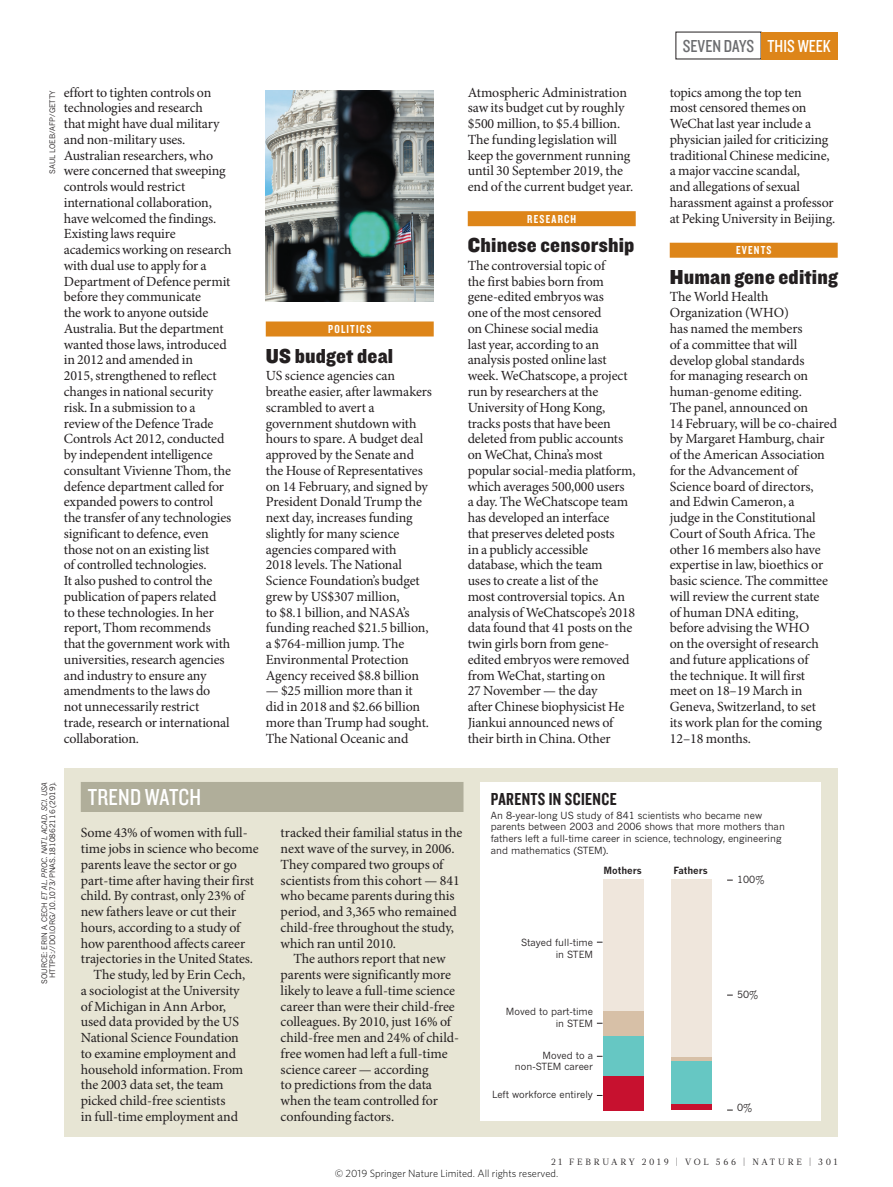
<style>
.page{position:relative;width:893px;height:1187px;background:#fff}
.page>*{position:absolute;margin:0;border:0;box-sizing:border-box;transform-origin:0 0}
.t1{font:24px "Knockout 29 Junior Ltweight";letter-spacing:.01em;color:#fff}
.t2{font:21px "Knockout 71 Full Middlewt";letter-spacing:.01em;color:#231f20}
.t3{font:18px "Knockout 29 Junior Ltweight";color:#6c6d70}
.t4{font:18px "Knockout 49 Liteweight";letter-spacing:.02em;color:#231f20}
.t5{font:13.95px/15.8px "Minion Pro";letter-spacing:-.01em;color:#231f20}
.t6{font:12px "Knockout 49 Liteweight";letter-spacing:.1em;color:#fff}
.t7{font:300 10.5px "Whitney";color:#000}
.t8{font:9.75px/11.7px "News Gothic MTOT";color:#231f20;text-align:right}
.t9{font:700 9.75px "News Gothic MTOT";color:#231f20}
.t10{font:9px "Glosa Math";letter-spacing:.3em;color:#231f20}
.t11{font:7.5px/8.2px "News Gothic MTOT";color:#231f20;text-align:right}
.s1{color:#fff}
.s2{font-style:italic}
</style>
<div class="page">
<div style="left:64px;top:768px;width:774px;height:368px;background:#e7e5d4"></div>
<div style="left:81px;top:782px;width:382px;height:30px;background:#b0ae9a"></div>
<div style="left:480px;top:782px;width:341px;height:338px;background:#fff"></div>
<div style="left:602px;top:879px;width:41px;height:131px;background:#efe6dc"></div>
<div style="left:671px;top:879px;width:41px;height:177px;background:#efe6dc"></div>
<div style="left:671px;top:1060px;width:41px;height:41px;background:#66c7c3"></div>
<div style="left:602px;top:1035px;width:41px;height:28px;background:#66c7c3"></div>
<svg style="left:671px;top:1056px;width:41px;height:4px"></svg>
<div style="left:602px;top:1010px;width:41px;height:25px;background:#d7c0a7"></div>
<div style="left:671px;top:1103px;width:41px;height:6px;background:#c7112f"></div>
<div style="left:602px;top:1075px;width:41px;height:34px;background:#c7112f"></div>
<div style="left:602px;top:1063px;width:41px;height:12px;background:#66c7c3"></div>
<hr style="left:671px;top:1101px;width:41px;height:1px;background:#66c7c3">
<img style="left:266px;top:90px;width:168px;height:211px">
<div style="left:266px;top:321px;width:168px;height:15px;background:#dd8519"></div>
<div style="left:670px;top:243px;width:168px;height:15px;background:#dd8519"></div>
<div style="left:468px;top:211px;width:168px;height:15px;background:#dd8519"></div>
<div style="left:761px;top:32px;width:77px;height:27px;background:#dd8519"></div>
<p class="t11" style="left:48px;top:174px;width:85px;rotate:-90deg">SAUL LOEB/AFP/GETTY</p>
<p class="t5" style="left:64px;top:85px;width:169px">effort to tighten controls on technologies and research<br>that might have dual military and non-military uses.<br>Australian researchers, who were concerned that sweeping controls would restrict international collaboration, have welcomed the findings.<br>Existing laws require academics working on research with dual use to apply for a<br>Department of Defence permit before they communicate<br>the work to anyone outside<br>Australia. But the department wanted those laws, introduced in 2012 and amended in<br>2015, strengthened to reflect changes in national security risk. In a submission to a review of the Defence Trade<br>Controls Act 2012, conducted by independent intelligence consultant Vivienne Thom, the defence department called for expanded powers to control the transfer of any technologies significant to defence, even those not on an existing list<br>of controlled technologies.<br>It also pushed to control the publication of papers related<br>to these technologies. In her report, Thom recommends that the government work with universities, research agencies and industry to ensure any amendments to the laws do not unnecessarily restrict trade, research or international collaboration.</p>
<p class="t6" style="left:328px;top:321px;width:45px">POLITICS</p>
<h2 class="t2" style="left:266px;top:341px;width:129px">US budget deal</h2>
<p class="t5" style="left:266px;top:368px;width:168px">US science agencies can breathe easier, after lawmakers scrambled to avert a government shutdown with hours to spare. A budget deal approved by the Senate and the House of Representatives on 14 February, and signed by<br>President Donald Trump the next day, increases funding slightly for many science agencies compared with<br>2018 levels. The National<br>Science Foundation’s budget grew by US$307 million,<br>to $8.1 billion, and NASA’s funding reached $21.5 billion, a $764-million jump. The<br>Environmental Protection<br>Agency received $8.8 billion</p>
<p class="t5" style="left:266px;top:683px;width:165px">— $25 million more than it did in 2018 and $2.66 billion more than Trump had sought.<br>The National Oceanic and</p>
<p class="t3" style="left:683px;top:34px;width:150px">SEVEN DAYS <span class="s1">THIS WEEK</span></p>
<p class="t5" style="left:468px;top:85px;width:167px">Atmospheric Administration saw its budget cut by roughly $500 million, to $5.4 billion.<br>The funding legislation will keep the government running until 30 September 2019, the end of the current budget year.</p>
<p class="t5" style="left:670px;top:85px;width:165px">topics among the top ten<br>most censored themes on<br>WeChat last year include a physician jailed for criticizing traditional Chinese medicine, a major vaccine scandal,<br>and allegations of sexual harassment against a professor</p>
<p class="t6" style="left:527px;top:211px;width:50px">RESEARCH</p>
<p class="t5" style="left:670px;top:211px;width:167px">at Peking University in Beijing.</p>
<h2 class="t2" style="left:468px;top:231px;width:168px">Chinese censorship</h2>
<p class="t5" style="left:468px;top:258px;width:169px">The controversial topic of<br>the first babies born from gene-edited embryos was<br>one of the most censored<br>on Chinese social media<br>last year, according to an analysis posted online last week. WeChatscope, a project run by researchers at the<br>University of Hong Kong, tracks posts that have been deleted from public accounts on WeChat, China’s most popular social-media platform, which averages 500,000 users<br>a day. The WeChatscope team has developed an interface<br>that preserves deleted posts<br>in a publicly accessible database, which the team<br>uses to create a list of the<br>most controversial topics. An analysis of WeChatscope’s 2018 data found that 41 posts on the twin girls born from gene&shy;edited embryos were removed from WeChat, starting on<br>27 November — the day<br>after Chinese biophysicist He<br>Jiankui announced news of their birth in China. Other</p>
<p class="t6" style="left:736px;top:242px;width:37px">EVENTS</p>
<h2 class="t2" style="left:670px;top:263px;width:169px">Human gene editing</h2>
<p class="t5" style="left:670px;top:290px;width:169px">The World Health<br>Organization (WHO)<br>has named the members<br>of a committee that will develop global standards<br>for managing research on human-genome editing.<br>The panel, announced on<br>14 February, will be co-chaired by Margaret Hamburg, chair of the American Association for the Advancement of<br>Science board of directors, and Edwin Cameron, a<br>judge in the Constitutional<br>Court of South Africa. The other 16 members also have expertise in law, bioethics or basic science. The committee will review the current state<br>of human DNA editing,<br>before advising the WHO<br>on the oversight of research and future applications of<br>the technique. It will first<br>meet on 18–19 March in<br>Geneva, Switzerland, to set<br>its work plan for the coming<br>12–18 months.</p>
<p class="t11" style="left:40px;top:983px;width:204px;rotate:-90deg">SOURCE: ERIN A. CECH <span class="s2">ET AL. PROC. NATL ACAD. SCI. USA<br></span>HTTPS://DOI.ORG/10.1073/PNAS.1810862116 (2019).</p>
<h1 class="t1" style="left:88px;top:781px;width:115px">TREND WATCH</h1>
<p class="t4" style="left:491px;top:788px;width:127px">PARENTS IN SCIENCE</p>
<p class="t8" style="left:491px;top:809px;width:295px;text-align:left">An 8-year-long US study of 841 scientists who became new parents between 2003 and 2006 shows that more mothers than fathers left a full-time career in science, technology, engineering and mathematics (STEM).</p>
<p class="t9" style="left:603px;top:864px;width:40px">Mothers</p>
<p class="t9" style="left:673px;top:864px;width:36px">Fathers</p>
<p class="t5" style="left:281px;top:825px;width:183px">tracked their familial status in the next wave of the survey, in 2006.<br>They compared two groups of scientists from this cohort — 841 who became parents during this period, and 3,365 who remained child-free throughout the study, which ran until 2010.</p>
<p class="t5" style="left:281px;top:951px;width:180px;text-indent:13px">The authors report that new parents were significantly more likely to leave a full-time science career than were their child-free colleagues. By 2010, just 16% of child-free men and 24% of child&shy;free women had left a full-time science career — according<br>to predictions from the data when the team controlled for confounding factors.</p>
<p class="t5" style="left:81px;top:825px;width:168px">Some 43% of women with full-</p>
<p class="t5" style="left:81px;top:841px;width:179px">time jobs in science who become</p>
<p class="t5" style="left:81px;top:857px;width:158px">parents leave the sector or go</p>
<p class="t5" style="left:81px;top:872px;width:175px">part-time after having their first</p>
<p class="t5" style="left:81px;top:888px;width:165px">child. By contrast, only 23% of</p>
<p class="t5" style="left:81px;top:904px;width:157px">new fathers leave or cut their</p>
<p class="t5" style="left:81px;top:920px;width:161px">hours, according to a study of</p>
<p class="t5" style="left:81px;top:935px;width:166px">how parenthood affects career</p>
<p class="t5" style="left:81px;top:951px;width:174px">trajectories in the United States.</p>
<p class="t5" style="left:94px;top:967px;width:153px">The study, led by Erin Cech,</p>
<p class="t5" style="left:81px;top:983px;width:160px">a sociologist at the University</p>
<p class="t5" style="left:81px;top:998px;width:147px">of Michigan in Ann Arbor,</p>
<p class="t5" style="left:81px;top:1014px;width:160px">used data provided by the US</p>
<p class="t5" style="left:81px;top:1030px;width:160px">National Science Foundation</p>
<p class="t5" style="left:81px;top:1046px;width:157px">to examine employment and</p>
<p class="t5" style="left:81px;top:1061px;width:164px">household information. From</p>
<p class="t5" style="left:81px;top:1077px;width:144px">the 2003 data set, the team</p>
<p class="t5" style="left:81px;top:1093px;width:146px">picked child-free scientists</p>
<p class="t5" style="left:81px;top:1109px;width:159px">in full-time employment and</p>
<p class="t8" style="left:737px;top:873px;width:29px">100%</p>
<p class="t8" style="left:521px;top:936px;width:73px">Stayed full-time in STEM</p>
<p class="t8" style="left:737px;top:988px;width:23px">50%</p>
<p class="t8" style="left:506px;top:1005px;width:89px">Moved to part-time in STEM</p>
<p class="t8" style="left:515px;top:1048px;width:80px">Moved to a non-STEM career</p>
<p class="t8" style="left:492px;top:1088px;width:103px">Left workforce entirely</p>
<p class="t8" style="left:737px;top:1101px;width:17px">0%</p>
<p class="t10" style="left:551px;top:1155px;width:288px">21 FEBRUARY 2019 | VOL 566 | NATURE | 301</p>
<p class="t7" style="left:335px;top:1166px;width:225px">© 2019 Springer Nature Limited. All rights reserved.</p>
</div>
